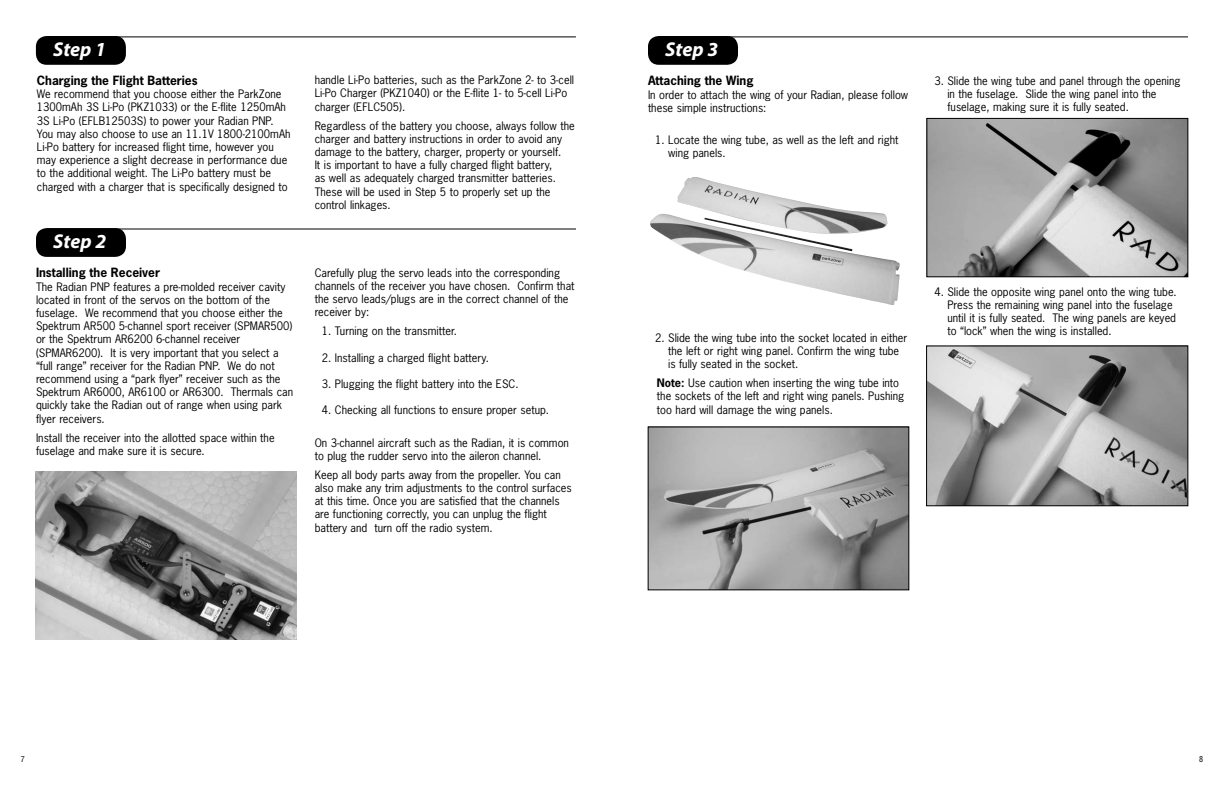
<style>
.page{position:relative;width:1224px;height:792px;background:#fff}
.page>*{position:absolute;margin:0;border:0;box-sizing:border-box;transform-origin:0 0}
.t1{font:italic 700 20px "Myriad";color:#fff}
.t2{font:700 12px "News Gothic Std";color:#000}
.t3{font:11px/13.2px "News Gothic Std";color:#000}
.t4{font:condensed 8px "Helvetica LT Std";color:#000}
.s1{font-weight:700}
</style>
<div class="page">
<div style="left:36px;top:36px;width:90px;height:29px;background:#000;border-radius:11px"></div>
<hr style="left:47px;top:36px;width:529px;height:1px;background:#000">
<div style="left:36px;top:228px;width:90px;height:29px;background:#000;border-radius:11px"></div>
<hr style="left:47px;top:229px;width:529px;height:1px;background:#000">
<img style="left:929px;top:120px;width:257px;height:155px">
<div style="left:927px;top:118px;width:261px;height:159px;border:1px solid #000"></div>
<div style="left:648px;top:36px;width:90px;height:29px;background:#000;border-radius:11px"></div>
<hr style="left:659px;top:36px;width:529px;height:1px;background:#000">
<img style="left:650px;top:177px;width:250px;height:128px">
<img style="left:650px;top:429px;width:257px;height:159px">
<div style="left:648px;top:427px;width:261px;height:163px;border:1px solid #000"></div>
<img style="left:928px;top:348px;width:258px;height:156px">
<div style="left:926px;top:346px;width:262px;height:160px;border:1px solid #000"></div>
<img style="left:36px;top:472px;width:261px;height:168px">
<h1 class="t1" style="left:53px;top:39px;width:54px">Step 1</h1>
<p class="t2" style="left:37px;top:72px;width:162px">Charging the Flight Batteries</p>
<p class="t3" style="left:37px;top:87px;width:255px">We recommend that you choose either the ParkZone 1300mAh 3S Li-Po (PKZ1033) or the E-flite 1250mAh 3S Li-Po (EFLB12503S) to power your Radian PNP.<br>You may also choose to use an 11.1V 1800-2100mAh Li-Po battery for increased flight time, however you may experience a slight decrease in performance due to the additional weight. The Li-Po battery must be charged with a charger that is specifically designed to</p>
<h1 class="t1" style="left:53px;top:231px;width:54px">Step 2</h1>
<p class="t2" style="left:36px;top:265px;width:126px">Installing the Receiver</p>
<p class="t3" style="left:36px;top:280px;width:259px">The Radian PNP features a pre-molded receiver cavity located in front of the servos on the bottom of the fuselage. We recommend that you choose either the Spektrum AR500 5-channel sport receiver (SPMAR500) or the Spektrum AR6200 6-channel receiver (SPMAR6200). It is very important that you select a “full range” receiver for the Radian PNP. We do not recommend using a “park flyer” receiver such as the Spektrum AR6000, AR6100 or AR6300. Thermals can quickly take the Radian out of range when using park flyer receivers.</p>
<p class="t3" style="left:36px;top:431px;width:240px">Install the receiver into the allotted space within the fuselage and make sure it is secure.</p>
<p class="t3" style="left:315px;top:73px;width:261px">handle Li-Po batteries, such as the ParkZone 2- to 3-cell<br>Li-Po Charger (PKZ1040) or the E-flite 1- to 5-cell Li-Po charger (EFLC505).</p>
<p class="t3" style="left:315px;top:119px;width:262px">Regardless of the battery you choose, always follow the charger and battery instructions in order to avoid any damage to the battery, charger, property or yourself.<br>It is important to have a fully charged flight battery,<br>as well as adequately charged transmitter batteries.<br>These will be used in Step 5 to properly set up the control linkages.</p>
<p class="t3" style="left:315px;top:266px;width:261px">Carefully plug the servo leads into the corresponding channels of the receiver you have chosen. Confirm that the servo leads/plugs are in the correct channel of the receiver by:</p>
<p class="t3" style="left:322px;top:324px;width:137px">1. Turning on the transmitter.</p>
<p class="t3" style="left:322px;top:351px;width:169px">2. Installing a charged flight battery.</p>
<p class="t3" style="left:322px;top:377px;width:198px">3. Plugging the flight battery into the ESC.</p>
<p class="t3" style="left:322px;top:404px;width:229px">4. Checking all functions to ensure proper setup.</p>
<p class="t3" style="left:315px;top:436px;width:256px">On 3-channel aircraft such as the Radian, it is common to plug the rudder servo into the aileron channel.</p>
<p class="t3" style="left:315px;top:468px;width:259px">Keep all body parts away from the propeller. You can also make any trim adjustments to the control surfaces at this time. Once you are satisfied that the channels are functioning correctly, you can unplug the flight battery and turn off the radio system.</p>
<h1 class="t1" style="left:665px;top:39px;width:54px">Step 3</h1>
<p class="t2" style="left:648px;top:73px;width:107px">Attaching the Wing</p>
<p class="t3" style="left:648px;top:88px;width:262px">In order to attach the wing of your Radian, please follow these simple instructions:</p>
<p class="t3" style="left:668px;top:133px;width:232px;text-indent:-13px">1. Locate the wing tube, as well as the left and right wing panels.</p>
<p class="t3" style="left:947px;top:74px;width:235px;text-indent:-13px">3. Slide the wing tube and panel through the opening in the fuselage. Slide the wing panel into the fuselage, making sure it is fully seated.</p>
<p class="t3" style="left:668px;top:331px;width:241px;text-indent:-13px">2. Slide the wing tube into the socket located in either the left or right wing panel. Confirm the wing tube is fully seated in the socket.</p>
<p class="t3" style="left:657px;top:376px;width:249px"><span class="s1">Note:</span> Use caution when inserting the wing tube into the sockets of the left and right wing panels. Pushing too hard will damage the wing panels.</p>
<p class="t3" style="left:947px;top:285px;width:231px;text-indent:-13px">4. Slide the opposite wing panel onto the wing tube.<br>Press the remaining wing panel into the fuselage until it is fully seated. The wing panels are keyed to “lock” when the wing is installed.</p>
<p class="t4" style="left:21px;top:754px;width:5px">7</p>
<p class="t4" style="left:1199px;top:754px;width:5px">8</p>
</div>
